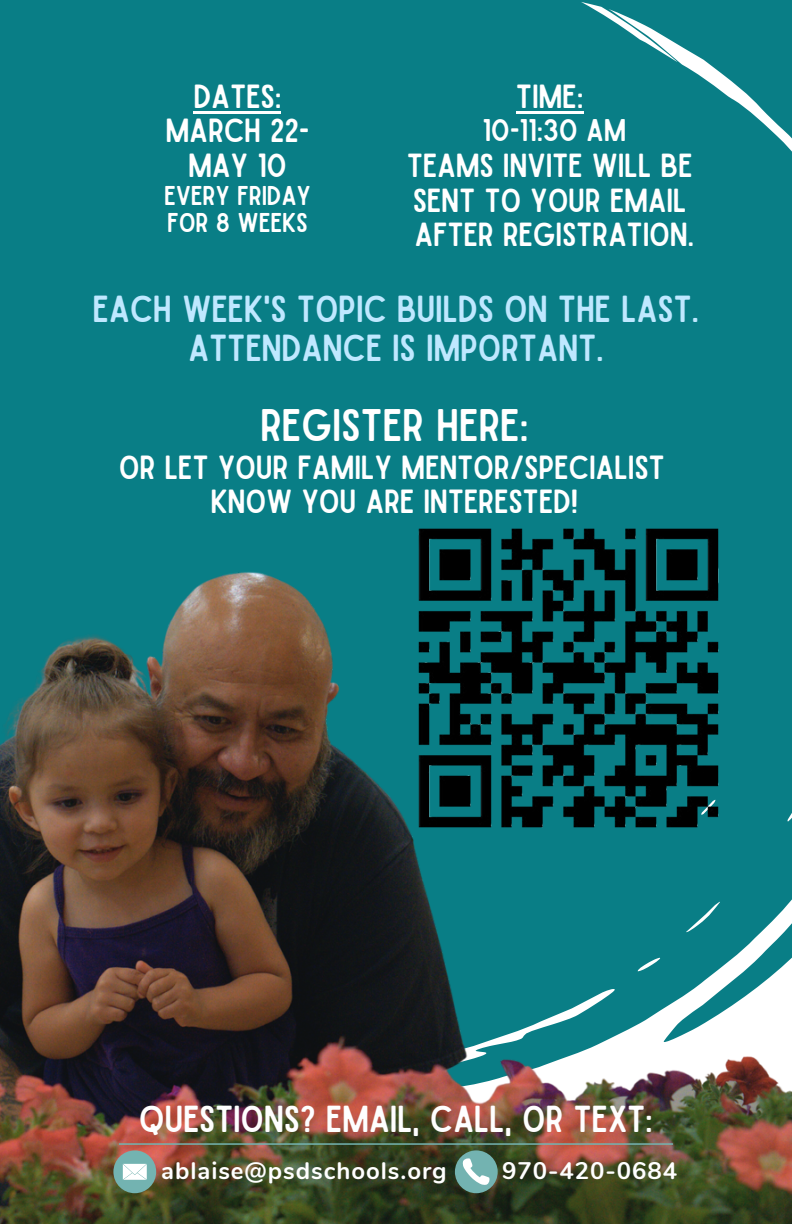
<style>
.page{position:relative;width:792px;height:1224px;background:#fff}
.page>*{position:absolute;margin:0;border:0;box-sizing:border-box;transform-origin:0 0}
.t1{font:43.6px "Sailors";letter-spacing:-.01em;color:#fff}
.t2{font:36px "Sailors";letter-spacing:-.01em;color:#bfe8ff}
.t3{font:36px "Sailors";letter-spacing:-.01em;color:#fefefe}
.t4{font:32px "Sailors";letter-spacing:-.01em;color:#fff}
.t5{font:30px "Sailors";letter-spacing:-.01em;color:#fff}
.t6{font:26px "Sailors";letter-spacing:-.01em;color:#fff}
.t7{font:700 24px "Nunito";letter-spacing:.04em;color:#fff}
</style>
<div class="page">
<div style="left:0;top:0;width:792px;height:547px;background:#097e86"></div>
<img style="left:0;top:547px;width:792px;height:677px">
<hr style="left:119px;top:1143px;width:554px;height:2px;background:#73b3b1">
<div style="left:455px;top:1150px;width:43px;height:43px;background:#73b3b1;border-radius:50%"></div>
<svg style="left:462px;top:1158px;width:28px;height:27px"></svg>
<div style="left:113px;top:1150px;width:43px;height:43px;background:#73b3b1;border-radius:50%"></div>
<svg style="left:123px;top:1164px;width:24px;height:16px"></svg>
<img style="left:376px;top:485px;width:385px;height:386px">
<hr style="left:194px;top:111px;width:87px;height:3px;background:#fff">
<hr style="left:516px;top:111px;width:67px;height:3px;background:#fff">
<p class="t4" style="left:194px;top:85px;width:89px">DATES:</p>
<p class="t4" style="left:166px;top:119px;width:146px">MARCH 22-</p>
<p class="t4" style="left:188px;top:154px;width:100px">MAY 10</p>
<p class="t6" style="left:164px;top:186px;width:148px">EVERY FRIDAY</p>
<p class="t6" style="left:167px;top:213px;width:142px">FOR 8 WEEKS</p>
<p class="t4" style="left:516px;top:85px;width:69px">TIME:</p>
<p class="t5" style="left:482px;top:119px;width:145px">10-11:30 AM</p>
<p class="t4" style="left:407px;top:154px;width:288px">TEAMS INVITE WILL BE</p>
<p class="t4" style="left:413px;top:188px;width:276px">SENT TO YOUR EMAIL</p>
<p class="t4" style="left:414px;top:223px;width:281px">AFTER REGISTRATION.</p>
<p class="t2" style="left:93px;top:296px;width:608px">EACH WEEK'S TOPIC BUILDS ON THE LAST.</p>
<p class="t2" style="left:188px;top:335px;width:417px">ATTENDANCE IS IMPORTANT.</p>
<p class="t1" style="left:260px;top:409px;width:270px">REGISTER HERE:</p>
<p class="t4" style="left:119px;top:455px;width:548px">OR LET YOUR FAMILY MENTOR/SPECIALIST</p>
<p class="t4" style="left:210px;top:490px;width:369px">KNOW YOU ARE INTERESTED!</p>
<p class="t3" style="left:139px;top:1106px;width:515px">QUESTIONS? EMAIL, CALL, OR TEXT:</p>
<p class="t7" style="left:161px;top:1155px;width:287px">ablaise@psdschools.org</p>
<p class="t7" style="left:502px;top:1155px;width:177px">970-420-0684</p>
</div>
